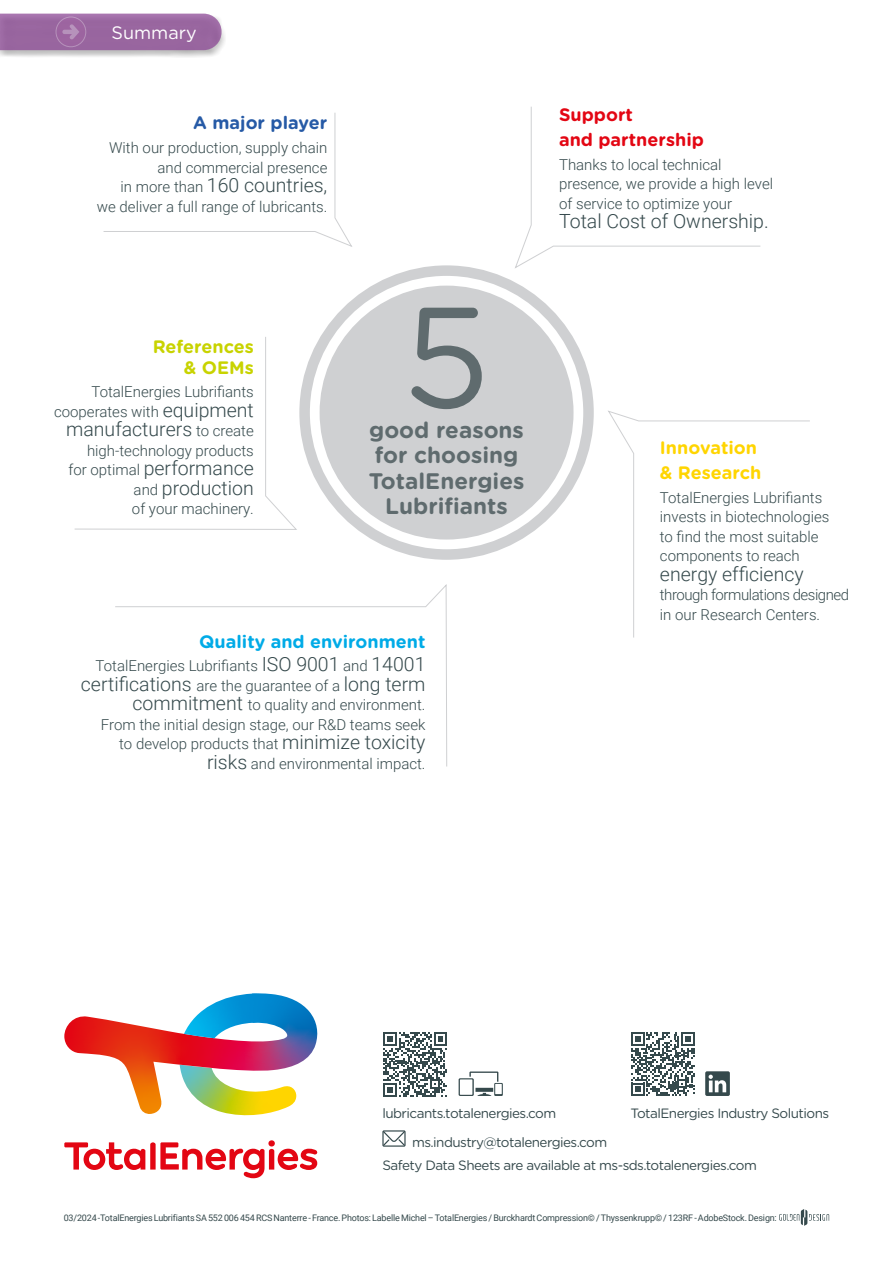
<style>
.page{position:relative;width:893px;height:1263px;background:#fff}
.page>*{position:absolute;margin:0;border:0;box-sizing:border-box;transform-origin:0 0}
.t1{font:142.5px "Gotham Rounded";color:#5f6b6e}
.t2{font:700 22.5px/25.5px "Gotham Rounded";color:#5f6b6e;text-align:center}
.t3{font:300 19.5px/19.5px "Roboto";color:#35494c;text-align:right}
.t4{font:700 18px/24.9px "Gotham Rounded";color:#e30613}
.t5{font:700 18px "Gotham Rounded";color:#00abe7}
.t6{font:700 18px/24.9px "Gotham Rounded";color:#ffd500}
.t7{font:700 18px/20.7px "Gotham Rounded";color:#c8d300;text-align:right}
.t8{font:700 18px "Gotham Rounded";color:#265aa6}
.t9{font:18px "Gotham Rounded";color:#fff}
.t10{font:300 15px/19.5px "Roboto";color:#35494c;text-align:right}
.t11{font:300 15px/19.5px "Roboto";letter-spacing:-.03em;color:#35494c}
.t12{font:13.5px/23.2px "Gotham Rounded";letter-spacing:-.04em;color:#35494c}
.t13{font:9px "Roboto";letter-spacing:-.02em;color:#35494c}
.s1{font-size:15px}
.s2{font-size:19.5px}
</style>
<div class="page">
<svg style="left:64px;top:1142px;width:254px;height:36px"></svg>
<svg style="left:64px;top:993px;width:254px;height:123px"></svg>
<svg style="left:74px;top:106px;width:736px;height:661px"></svg>
<svg style="left:779px;top:1209px;width:50px;height:17px"></svg>
<svg style="left:384px;top:1132px;width:20px;height:13px"></svg>
<div style="left:382px;top:1130px;width:24px;height:17px;border:1px solid #35494c"></div>
<svg style="left:383px;top:1032px;width:64px;height:64px"></svg>
<svg style="left:459px;top:1071px;width:44px;height:25px"></svg>
<svg style="left:631px;top:1032px;width:64px;height:64px"></svg>
<svg style="left:705px;top:1071px;width:25px;height:25px"></svg>
<div style="left:0;top:14px;width:226px;height:44px;background:#000;opacity:.4"></div>
<svg style="left:0;top:14px;width:222px;height:36px;background:#9c6aa3"></svg>
<p class="t9" style="left:112px;top:20px;width:87px">Summary</p>
<p class="t8" style="left:193px;top:110px;width:136px">A major player</p>
<p class="t10" style="left:109px;top:137px;width:220px">With our production, supply chain and commercial presence</p>
<h3 class="t3" style="left:121px;top:175px;width:208px"><span class="s1">in more than</span> 160 countries,</h3>
<p class="t10" style="left:97px;top:196px;width:232px">we deliver a full range of lubricants.</p>
<p class="t7" style="left:153px;top:335px;width:103px">References &amp; OEMs</p>
<p class="t10" style="left:54px;top:382px;width:201px">TotalEnergies Lubrifiants cooperates with <span class="s2">equipment</span></p>
<h3 class="t3" style="left:66px;top:419px;width:189px">manufacturers <span class="s1">to create</span></h3>
<p class="t10" style="left:87px;top:440px;width:168px">high-technology products</p>
<h3 class="t3" style="left:68px;top:458px;width:187px"><span class="s1">for optimal</span> performance <span class="s1">and</span> production</h3>
<p class="t10" style="left:132px;top:499px;width:123px">of your machinery.</p>
<h1 class="t1" style="left:403px;top:259px;width:89px">5</h1>
<h2 class="t2" style="left:369px;top:416px;width:157px">good reasons for choosing<br>TotalEnergies<br>Lubrifiants</h2>
<p class="t5" style="left:199px;top:628px;width:228px">Quality and environment</p>
<p class="t10" style="left:96px;top:656px;width:331px">TotalEnergies Lubrifiants <span class="s2">ISO 9001</span> and <span class="s2">14001</span></p>
<h3 class="t3" style="left:81px;top:673px;width:346px">certifications <span class="s1">are the guarantee of a</span> long term</h3>
<p class="t10" style="left:101px;top:695px;width:326px"><span class="s2">commitment</span> to quality and environment.<br>From the initial design stage, our R&amp;D teams seek to develop products that <span class="s2">minimize toxicity risks</span> and environmental impact.</p>
<p class="t4" style="left:559px;top:102px;width:146px">Support<br>and partnership</p>
<p class="t10" style="left:559px;top:154px;width:216px;text-align:left">Thanks to local technical presence, we provide a high level of service to optimize your</p>
<h3 class="t3" style="left:559px;top:211px;width:211px">Total Cost of Ownership.</h3>
<p class="t6" style="left:660px;top:434px;width:103px">Innovation &amp; Research</p>
<p class="t10" style="left:660px;top:487px;width:171px;text-align:left">TotalEnergies Lubrifiants invests in biotechnologies to find the most suitable components to reach</p>
<h3 class="t3" style="left:660px;top:563px;width:145px">energy efficiency</h3>
<p class="t11" style="left:660px;top:584px;width:191px">through formulations designed in our Research Centers.</p>
<p class="t12" style="left:382px;top:1101px;width:175px">lubricants.totalenergies.com</p>
<p class="t12" style="left:630px;top:1101px;width:200px">TotalEnergies Industry Solutions</p>
<p class="t12" style="left:382px;top:1130px;width:376px;text-indent:30px">ms.industry@totalenergies.com<br>Safety Data Sheets are available at ms-sds.totalenergies.com</p>
<p class="t13" style="left:64px;top:1211px;width:714px">03/2024 -TotalEnergies Lubrifiants SA 552 006 454 RCS Nanterre - France. Photos: Labelle Michel – TotalEnergies / Burckhardt Compression© / Thyssenkrupp© / 123RF - AdobeStock. Design:</p>
</div>
